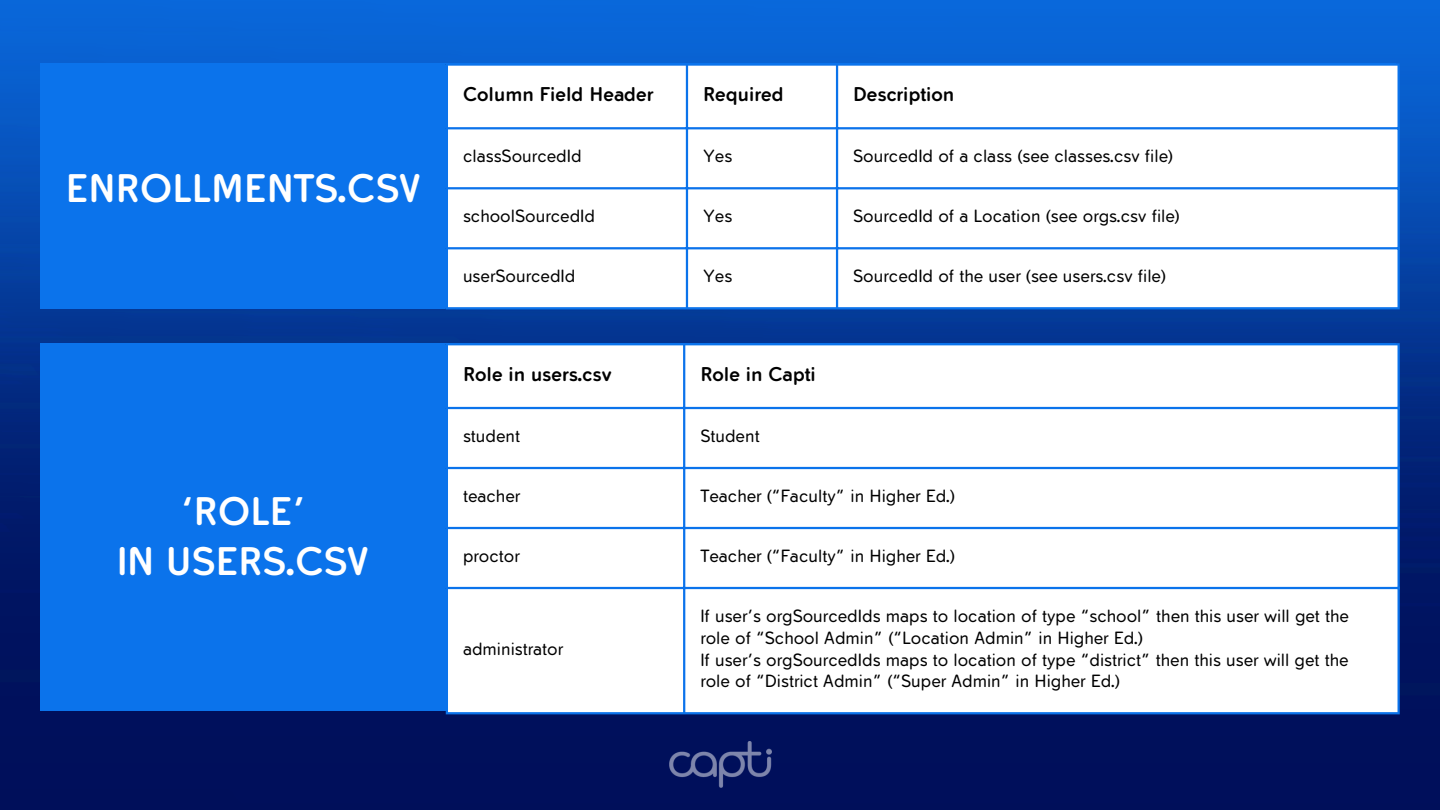
<style>
.page{position:relative;width:1440px;height:810px;background:#fff}
.page>*{position:absolute;margin:0;border:0;box-sizing:border-box;transform-origin:0 0}
.t1{font:700 36px/50.2px "Tabarra Pro Round";color:#fff;text-align:center}
.t2{font:700 18px "Tabarra Pro Round";color:#000}
.t3{font:16px/21.8px "Tabarra Pro Round";color:#000}
</style>
<div class="page">
<img style="left:0;top:0;width:1440px;height:810px">
<div style="left:40px;top:63px;width:1356px;height:246px;background:#0b73eb"></div>
<div style="left:40px;top:343px;width:1355px;height:367px;background:#0b73eb"></div>
<div style="left:448px;top:66px;width:950px;height:241px;background:#fff"></div>
<hr style="left:686px;top:66px;width:2px;height:241px;background:#0b73eb">
<hr style="left:836px;top:66px;width:2px;height:241px;background:#0b73eb">
<hr style="left:1398px;top:66px;width:2px;height:241px;background:#0b73eb">
<hr style="left:446px;top:63px;width:954px;height:3px;background:#0b73eb">
<hr style="left:446px;top:127px;width:954px;height:2px;background:#0b73eb">
<hr style="left:446px;top:187px;width:954px;height:2px;background:#0b73eb">
<hr style="left:446px;top:247px;width:954px;height:2px;background:#0b73eb">
<hr style="left:446px;top:307px;width:954px;height:2px;background:#0b73eb">
<div style="left:448px;top:345px;width:950px;height:367px;background:#fff"></div>
<hr style="left:446px;top:345px;width:2px;height:367px;background:#0b73eb">
<hr style="left:683px;top:345px;width:2px;height:367px;background:#0b73eb">
<hr style="left:1398px;top:345px;width:2px;height:367px;background:#0b73eb">
<hr style="left:446px;top:343px;width:954px;height:2px;background:#0b73eb">
<hr style="left:446px;top:407px;width:954px;height:2px;background:#0b73eb">
<hr style="left:446px;top:467px;width:954px;height:2px;background:#0b73eb">
<hr style="left:446px;top:527px;width:954px;height:2px;background:#0b73eb">
<hr style="left:446px;top:587px;width:954px;height:2px;background:#0b73eb">
<hr style="left:446px;top:712px;width:954px;height:2px;background:#0b73eb">
<img style="left:669px;top:741px;width:102px;height:47px">
<h1 class="t1" style="left:66px;top:167px;width:356px">ENROLLMENTS.CSV</h1>
<p class="t1" style="left:117px;top:490px;width:253px">‘ROLE’<br>IN USERS.CSV</p>
<p class="t2" style="left:463px;top:87px;width:192px">Column Field Header</p>
<p class="t2" style="left:703px;top:87px;width:82px">Required</p>
<p class="t2" style="left:853px;top:87px;width:103px">Description</p>
<p class="t3" style="left:463px;top:147px;width:120px">classSourcedId</p>
<p class="t3" style="left:703px;top:147px;width:31px">Yes</p>
<p class="t3" style="left:853px;top:147px;width:321px">SourcedId of a class (see classes.csv file)</p>
<p class="t3" style="left:463px;top:207px;width:134px">schoolSourcedId</p>
<p class="t3" style="left:703px;top:207px;width:31px">Yes</p>
<p class="t3" style="left:853px;top:207px;width:328px">SourcedId of a Location (see orgs.csv file)</p>
<p class="t3" style="left:463px;top:267px;width:114px">userSourcedId</p>
<p class="t3" style="left:703px;top:267px;width:31px">Yes</p>
<h1 class="t3" style="left:853px;top:267px;width:314px">SourcedId of the user (see users.csv file)</h1>
<p class="t2" style="left:463px;top:367px;width:150px">Role in users.csv</p>
<p class="t2" style="left:700px;top:367px;width:117px">Role in Capti</p>
<p class="t3" style="left:463px;top:427px;width:59px">student</p>
<p class="t3" style="left:700px;top:427px;width:61px">Student</p>
<p class="t3" style="left:463px;top:487px;width:59px">teacher</p>
<p class="t3" style="left:700px;top:487px;width:256px">Teacher (“Faculty” in Higher Ed.)</p>
<p class="t3" style="left:463px;top:547px;width:58px">proctor</p>
<p class="t3" style="left:700px;top:547px;width:256px">Teacher (“Faculty” in Higher Ed.)</p>
<p class="t3" style="left:463px;top:640px;width:102px">administrator</p>
<p class="t3" style="left:700px;top:607px;width:650px">If user’s orgSourcedIds maps to location of type “school” then this user will get the role of “School Admin” (“Location Admin” in Higher Ed.)</p>
<p class="t3" style="left:700px;top:650px;width:650px">If user’s orgSourcedIds maps to location of type “district” then this user will get the role of “District Admin” (“Super Admin” in Higher Ed.)</p>
</div>
